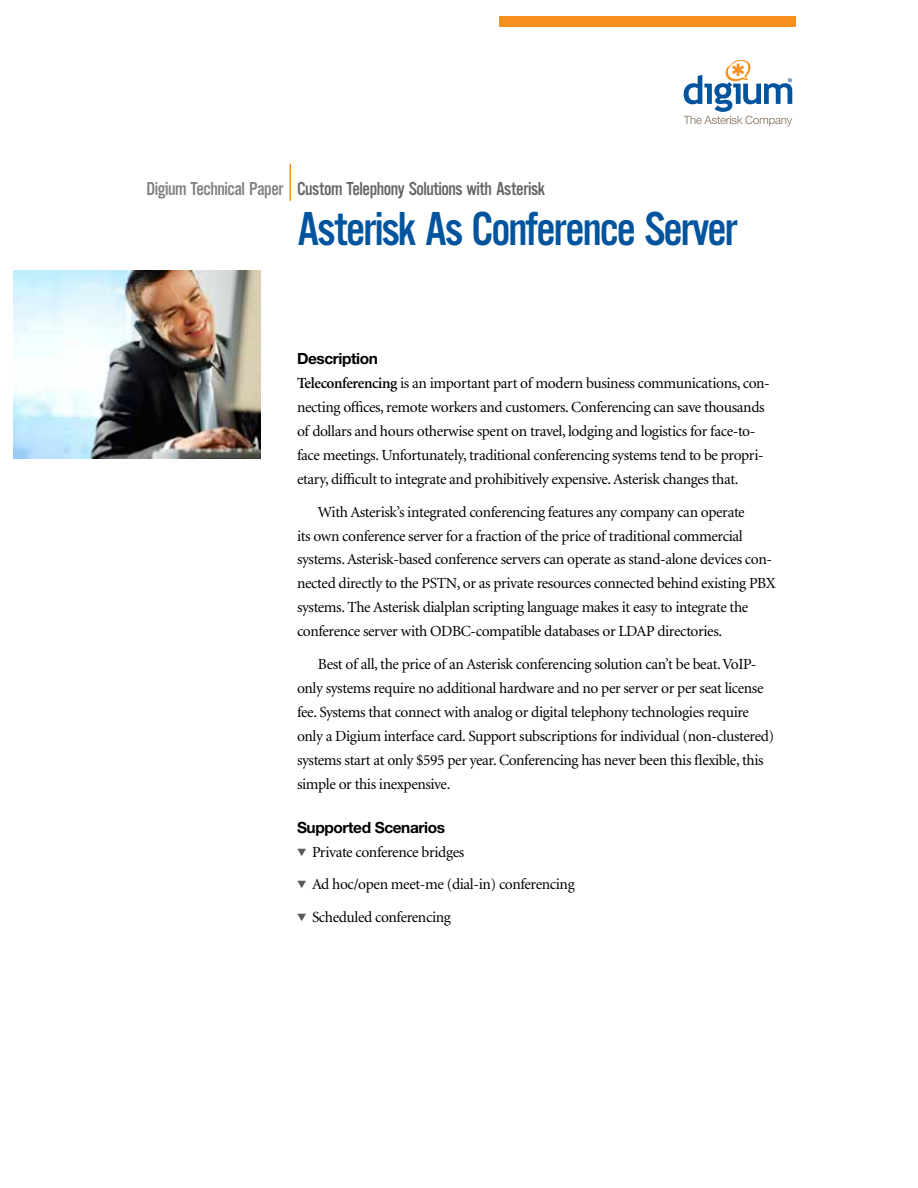
<style>
.page{position:relative;width:918px;height:1188px;background:#fff}
.page>*{position:absolute;margin:0;border:0;box-sizing:border-box;transform-origin:0 0}
.t1{font:49.5px "Alternate Gothic EFCEOP No Three";letter-spacing:-.04em;color:#00549e}
.t2{font:19.5px "Alternate Gothic EFCEOP No Three";letter-spacing:-.025em;color:#656669}
.t3{font:19.5px "Alternate Gothic EFCEOP No Three";letter-spacing:-.025em;color:#808285}
.t4{font:15.45px/24px "Minion";letter-spacing:-.025em;color:#000}
.t5{font:700 15.45px "Helvetica Neue";letter-spacing:-.025em;color:#000}
.s1{font-weight:600}
.s2{color:#58595b}
</style>
<div class="page">
<div style="left:500px;top:17px;width:296px;height:10px;background:#f78e1e"></div>
<hr style="left:290px;top:164px;width:1px;height:37px;background:#f78e1e">
<img style="left:14px;top:270px;width:246px;height:189px">
<svg style="left:684px;top:60px;width:108px;height:66px"></svg>
<p class="t3" style="left:146px;top:179px;width:139px">Digium Technical Paper</p>
<p class="t2" style="left:297px;top:179px;width:250px">Custom Telephony Solutions with Asterisk</p>
<h1 class="t1" style="left:297px;top:203px;width:443px">Asterisk As Conference Server</h1>
<p class="t5" style="left:297px;top:349px;width:83px">Description</p>
<p class="t4" style="left:297px;top:372px;width:474px"><span class="s1">Teleconferencing</span> is an important part of modern business communications, con&shy;necting offices, remote workers and customers. Conferencing can save thousands of dollars and hours otherwise spent on travel, lodging and logistics for face-to&shy;face meetings. Unfortunately, traditional conferencing systems tend to be propri&shy;etary, difficult to integrate and prohibitively expensive. Asterisk changes that.</p>
<p class="t4" style="left:297px;top:500px;width:480px;text-indent:21px">With Asterisk’s integrated conferencing features any company can operate<br>its own conference server for a fraction of the price of traditional commercial systems. Asterisk-based conference servers can operate as stand-alone devices con&shy;nected directly to the PSTN, or as private resources connected behind existing PBX systems. The Asterisk dialplan scripting language makes it easy to integrate the conference server with ODBC-compatible databases or LDAP directories.</p>
<p class="t4" style="left:297px;top:653px;width:479px;text-indent:21px">Best of all, the price of an Asterisk conferencing solution can’t be beat. VoIP&shy;only systems require no additional hardware and no per server or per seat license fee. Systems that connect with analog or digital telephony technologies require only a Digium interface card. Support subscriptions for individual (non-clustered) systems start at only $595 per year. Conferencing has never been this flexible, this simple or this inexpensive.</p>
<p class="t5" style="left:297px;top:817px;width:150px">Supported Scenarios</p>
<p class="t4" style="left:297px;top:840px;width:169px"><span class="s2">▼</span> Private conference bridges</p>
<p class="t4" style="left:297px;top:873px;width:279px"><span class="s2">▼</span> Ad hoc/open meet-me (dial-in) conferencing</p>
<p class="t4" style="left:297px;top:906px;width:155px"><span class="s2">▼</span> Scheduled conferencing</p>
</div>
